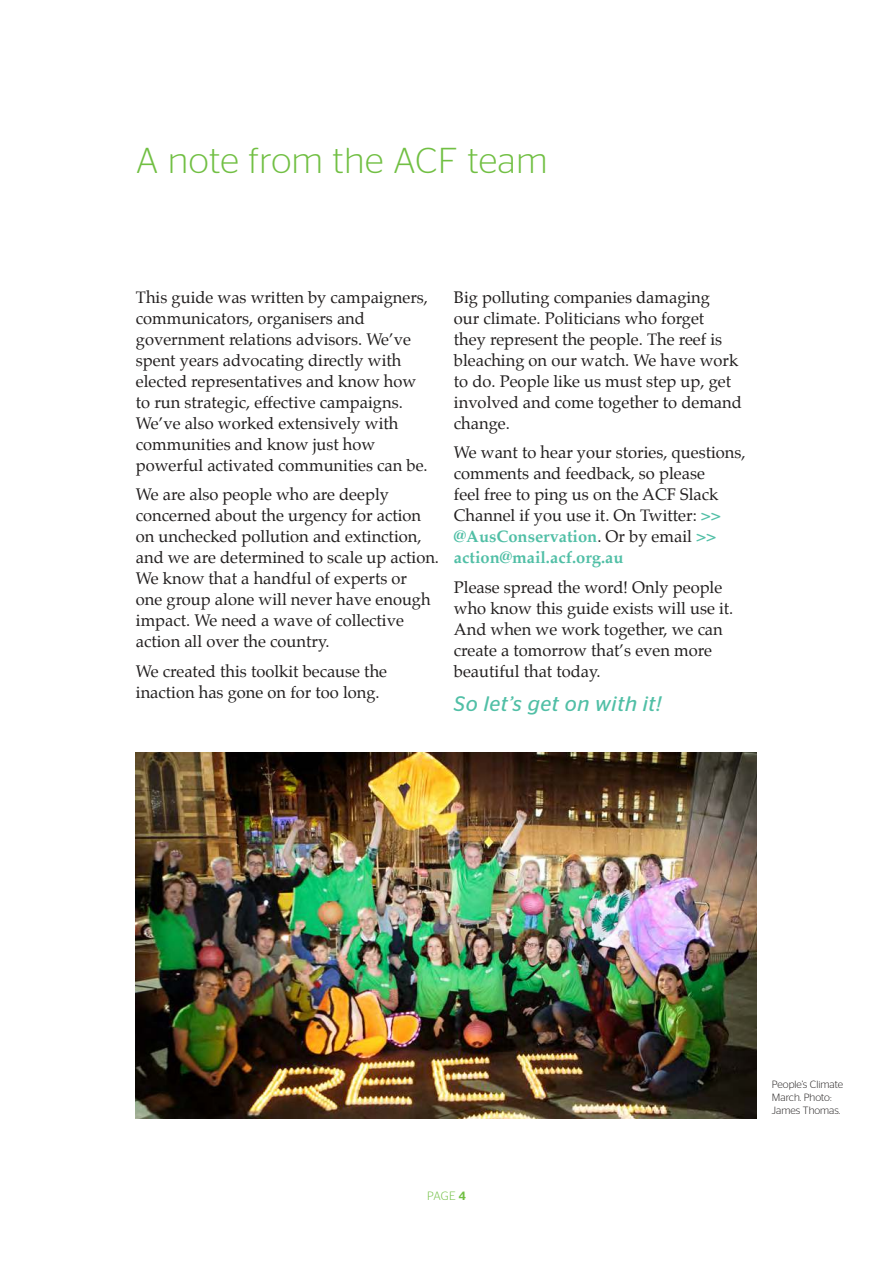
<style>
.page{position:relative;width:893px;height:1263px;background:#fff}
.page>*{position:absolute;margin:0;border:0;box-sizing:border-box;transform-origin:0 0}
.t1{font:300 36px "Stag Sans";letter-spacing:.02em;color:#71bf43}
.t2{font:italic 21px "Stag Sans";letter-spacing:.03em;color:#51bfa6}
.t3{font:16.5px/21px "Palatino";color:#221f1f}
.t4{font:300 12px "Stag Sans";color:#71bf43}
.t5{font:300 10.5px/12.6px "Stag Sans";color:#221f1f}
.s1{font-weight:700;color:#51bfa6}
.s2{font-weight:500}
</style>
<div class="page">
<img style="left:136px;top:753px;width:621px;height:365px">
<h1 class="t1" style="left:136px;top:148px;width:413px">A note from the ACF team</h1>
<p class="t3" style="left:136px;top:288px;width:294px">This guide was written by campaigners, communicators, organisers and government relations advisors. We’ve spent years advocating directly with elected representatives and know how to run strategic, effective campaigns.<br>We’ve also worked extensively with communities and know just how powerful activated communities can be.</p>
<p class="t3" style="left:136px;top:486px;width:305px">We are also people who are deeply concerned about the urgency for action on unchecked pollution and extinction, and we are determined to scale up action.<br>We know that a handful of experts or<br>one group alone will never have enough impact. We need a wave of collective action all over the country.</p>
<p class="t3" style="left:136px;top:662px;width:253px">We created this toolkit because the inaction has gone on for too long.</p>
<p class="t3" style="left:454px;top:288px;width:289px">Big polluting companies damaging<br>our climate. Politicians who forget<br>they represent the people. The reef is bleaching on our watch. We have work to do. People like us must step up, get involved and come together to demand change.</p>
<p class="t3" style="left:454px;top:444px;width:293px">We want to hear your stories, questions, comments and feedback, so please<br>feel free to ping us on the ACF Slack Channel if you use it. On Twitter: <span class="s1">&gt;&gt; @AusConservation</span>. Or by email <span class="s1">&gt;&gt; action@mail.acf.org.au</span></p>
<p class="t3" style="left:454px;top:578px;width:281px">Please spread the word! Only people who know this guide exists will use it.<br>And when we work together, we can create a tomorrow that’s even more beautiful that today.</p>
<p class="t2" style="left:454px;top:695px;width:209px">So let’s get on with it!</p>
<p class="t4" style="left:427px;top:1192px;width:40px">PAGE <span class="s2">4</span></p>
<p class="t5" style="left:772px;top:1079px;width:73px">People’s Climate<br>March. Photo:<br>James Thomas.</p>
</div>
